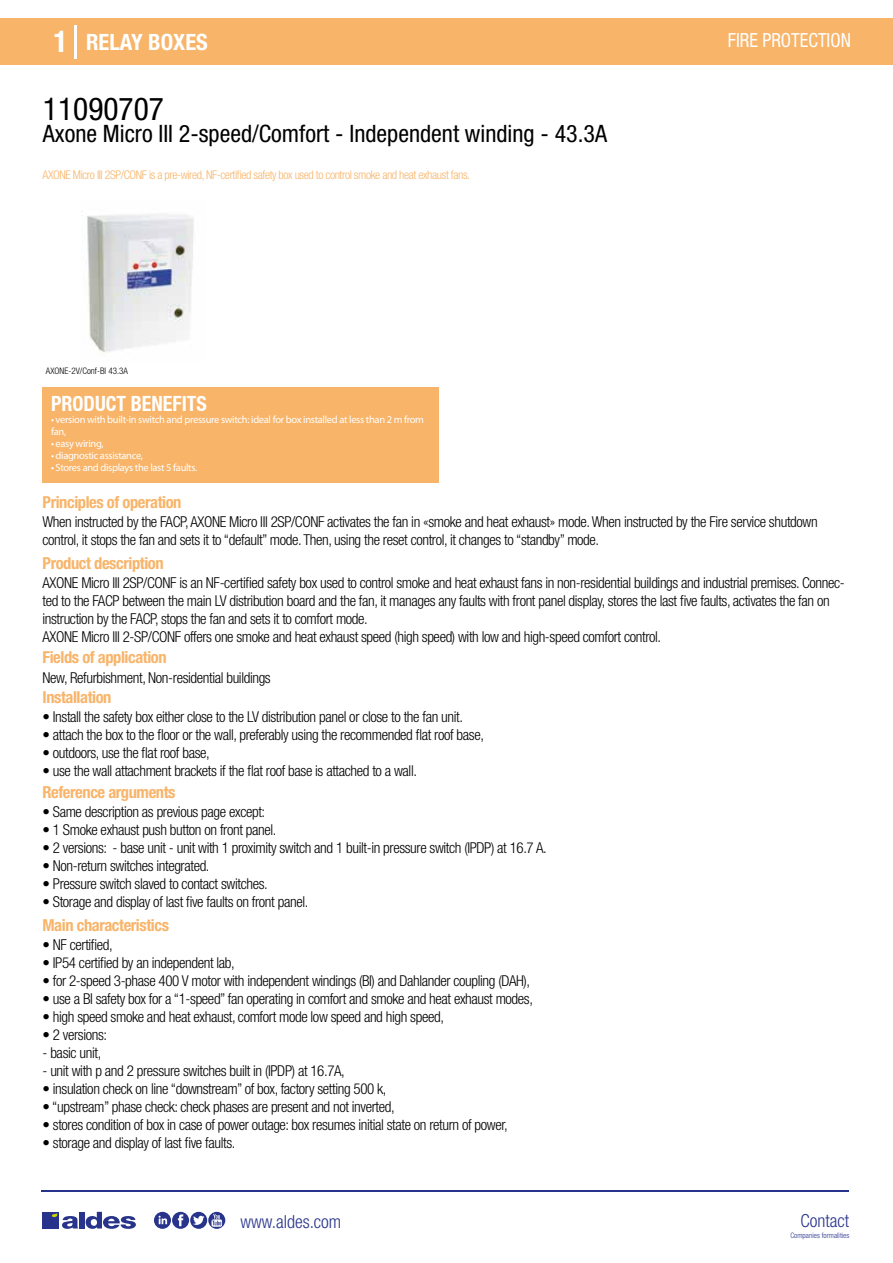
<style>
.page{position:relative;width:893px;height:1263px;background:#fff}
.page>*{position:absolute;margin:0;border:0;box-sizing:border-box;transform-origin:0 0}
.t1{font:condensed 31.5px "Helvetica Neue LT Std";color:#000}
.t2{font:condensed 24px "Helvetica Neue LT Std";color:#000}
.t3{font:700 condensed 22.5px "Helvetica Neue LT Std";color:#fff}
.t4{font:700 condensed 21px "Helvetica Neue";color:#fff;scale:.95 1}
.t5{font:condensed 19.5px "Helvetica Neue LT Std";color:#fff;scale:.95 1}
.t6{font:300 condensed 18px "Helvetica Neue";color:#28348b}
.t7{font:700 condensed 16.5px "Helvetica Neue LT Std";letter-spacing:-.025em;color:#f8b469}
.t8{font:300 condensed 15px/18px "Helvetica Neue LT Std";letter-spacing:-.025em;color:#000}
.t9{font:300 condensed 12px "Helvetica Neue LT Std";letter-spacing:-.035em;color:#f8b469}
.t10{font:10.5px/12px "Myriad Pro";letter-spacing:-.03em;color:#fff}
.t11{font:300 condensed 9px "Helvetica Neue";color:#000}
.t12{font:300 condensed 7.5px "Helvetica Neue";color:#28348b}
.s1{font-size:30px}
</style>
<div class="page">
<div style="left:0;top:18px;width:893px;height:46px;background:#f8b469"></div>
<div style="left:43px;top:387px;width:396px;height:96px;background:#f8b469"></div>
<hr style="left:74px;top:25px;width:2px;height:33px;background:#fff">
<svg style="left:86px;top:214px;width:108px;height:140px"></svg>
<hr style="left:41px;top:1190px;width:808px;height:1px;background:#28348b">
<svg style="left:154px;top:1212px;width:71px;height:17px"></svg>
<div style="left:42px;top:1212px;width:17px;height:16px;background:#28348b"></div>
<div style="left:79px;top:1212px;width:5px;height:16px;background:#28348b"></div>
<svg style="left:86px;top:1212px;width:50px;height:17px"></svg>
<svg style="left:52px;top:1213px;width:26px;height:16px"></svg>
<h3 class="t3" style="left:54px;top:28px;width:156px"><span class="s1">1</span> RELAY BOXES</h3>
<h3 class="t5" style="left:728px;top:29px;width:131px">FIRE PROTECTION</h3>
<h1 class="t1" style="left:43px;top:91px;width:122px">11090707</h1>
<h2 class="t2" style="left:43px;top:120px;width:566px">Axone Micro III 2-speed/Comfort - Independent winding - 43.3A</h2>
<p class="t9" style="left:43px;top:167px;width:429px">AXONE Micro III 2SP/CONF is a pre-wired, NF-certified safety box used to control smoke and heat exhaust fans.</p>
<p class="t11" style="left:46px;top:365px;width:84px">AXONE-2V/Conf-BI 43.3A</p>
<p class="t11" style="left:71px;top:365px;width:35px">box closed</p>
<h3 class="t4" style="left:51px;top:391px;width:166px">PRODUCT BENEFITS</h3>
<p class="t10" style="left:51px;top:413px;width:375px">• version with built-in switch and pressure switch: ideal for box installed at less than 2 m from fan,</p>
<p class="t10" style="left:51px;top:437px;width:54px">• easy wiring,</p>
<p class="t10" style="left:51px;top:449px;width:94px">• diagnostic assistance,</p>
<p class="t10" style="left:51px;top:461px;width:148px">• Stores and displays the last 5 faults.</p>
<p class="t7" style="left:43px;top:492px;width:140px">Principles of operation</p>
<p class="t8" style="left:43px;top:513px;width:777px">When instructed by the FACP, AXONE Micro III 2SP/CONF activates the fan in «smoke and heat exhaust» mode. When instructed by the Fire service shutdown control, it stops the fan and sets it to “default” mode. Then, using the reset control, it changes to “standby” mode.</p>
<p class="t8" style="left:43px;top:573px;width:804px">AXONE Micro III 2SP/CONF is an NF-certified safety box used to control smoke and heat exhaust fans in non-residential buildings and industrial premises. Connec&shy;ted to the FACP between the main LV distribution board and the fan, it manages any faults with front panel display, stores the last five faults, activates the fan on instruction by the FACP, stops the fan and sets it to comfort mode.<br>AXONE Micro III 2-SP/CONF offers one smoke and heat exhaust speed (high speed) with low and high-speed comfort control.</p>
<p class="t8" style="left:43px;top:668px;width:230px">New, Refurbishment, Non-residential buildings</p>
<p class="t8" style="left:43px;top:708px;width:422px">• Install the safety box either close to the LV distribution panel or close to the fan unit.</p>
<p class="t8" style="left:43px;top:726px;width:443px">• attach the box to the floor or the wall, preferably using the recommended flat roof base,</p>
<p class="t8" style="left:43px;top:744px;width:169px">• outdoors, use the flat roof base,</p>
<p class="t8" style="left:43px;top:762px;width:376px">• use the wall attachment brackets if the flat roof base is attached to a wall.</p>
<p class="t7" style="left:43px;top:553px;width:123px">Product description</p>
<p class="t7" style="left:43px;top:647px;width:126px">Fields of application</p>
<p class="t7" style="left:43px;top:687px;width:70px">Installation</p>
<p class="t7" style="left:43px;top:782px;width:135px">Reference arguments</p>
<p class="t8" style="left:43px;top:802px;width:224px">• Same description as previous page except:</p>
<p class="t8" style="left:43px;top:820px;width:235px">• 1 Smoke exhaust push button on front panel.</p>
<p class="t8" style="left:43px;top:838px;width:506px">• 2 versions: - base unit - unit with 1 proximity switch and 1 built-in pressure switch (IPDP) at 16.7 A.</p>
<p class="t8" style="left:43px;top:856px;width:169px">• Non-return switches integrated.</p>
<p class="t8" style="left:43px;top:874px;width:227px">• Pressure switch slaved to contact switches.</p>
<p class="t8" style="left:43px;top:892px;width:267px">• Storage and display of last five faults on front panel.</p>
<p class="t7" style="left:43px;top:915px;width:128px">Main characteristics</p>
<p class="t8" style="left:43px;top:935px;width:72px">• NF certified,</p>
<p class="t8" style="left:43px;top:953px;width:194px">• IP54 certified by an independent lab,</p>
<p class="t8" style="left:43px;top:971px;width:489px">• for 2-speed 3-phase 400 V motor with independent windings (BI) and Dahlander coupling (DAH),</p>
<p class="t8" style="left:43px;top:989px;width:492px">• use a BI safety box for a “1-speed” fan operating in comfort and smoke and heat exhaust modes,</p>
<p class="t8" style="left:43px;top:1007px;width:403px">• high speed smoke and heat exhaust, comfort mode low speed and high speed,</p>
<p class="t8" style="left:43px;top:1025px;width:66px">• 2 versions:</p>
<p class="t8" style="left:43px;top:1043px;width:60px">- basic unit,</p>
<p class="t8" style="left:43px;top:1061px;width:304px">- unit with p and 2 pressure switches built in (IPDP) at 16.7A,</p>
<p class="t8" style="left:43px;top:1079px;width:346px">• insulation check on line “downstream” of box, factory setting 500 k,</p>
<p class="t8" style="left:43px;top:1097px;width:354px">• “upstream” phase check: check phases are present and not inverted,</p>
<p class="t8" style="left:43px;top:1115px;width:467px">• stores condition of box in case of power outage: box resumes initial state on return of power,</p>
<p class="t8" style="left:43px;top:1133px;width:194px">• storage and display of last five faults.</p>
<p class="t6" style="left:240px;top:1211px;width:102px">www.aldes.com</p>
<p class="t6" style="left:800px;top:1211px;width:50px">Contact</p>
<p class="t12" style="left:790px;top:1230px;width:60px">Companies formalities</p>
</div>
